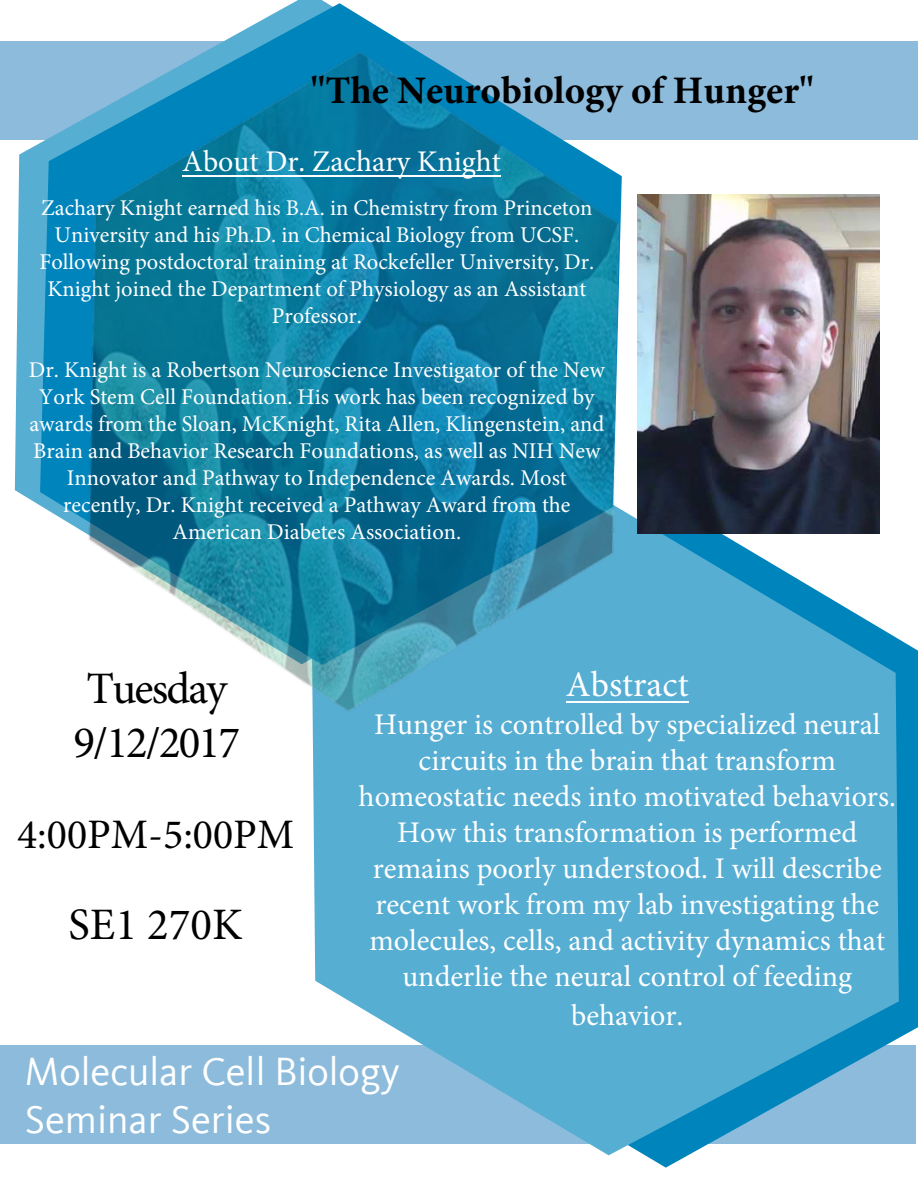
<style>
.page{position:relative;width:918px;height:1188px;background:#fff}
.page>*{position:absolute;margin:0;border:0;box-sizing:border-box;transform-origin:0 0}
.t1{font:45px/54px "Minion Pro";letter-spacing:-.04em;color:#000}
.t2{font:42px "Minion Pro";color:#000}
.t3{font:40.5px/48.6px "Kievit Offc Pro";color:#fff}
.t4{font:700 39px "Minion Pro";color:#000}
.t5{font:36px "Minion Pro";color:#fff}
.t6{font:30px/36.3px "Minion Pro";color:#fff;text-align:center}
.t7{font:22.5px/27px "Minion Pro";color:#fff;text-align:center}
</style>
<div class="page">
<div style="left:0;top:1045px;width:915px;height:99px;background:#8dbbdb"></div>
<div style="left:0;top:41px;width:918px;height:98px;background:#8dbbdb"></div>
<svg style="left:608px;top:639px;width:310px;height:529px;fill:#0084bc"></svg>
<svg style="left:313px;top:566px;width:586px;height:589px;fill:#57aed3"></svg>
<img style="left:0;top:0;width:776px;height:783px">
<hr style="left:182px;top:175px;width:319px;height:2px;background:#fff">
<hr style="left:566px;top:701px;width:123px;height:2px;background:#fff">
<img style="left:638px;top:195px;width:242px;height:339px">
<h3 class="t4" style="left:311px;top:63px;width:505px">"The Neurobiology of Hunger"</h3>
<h3 class="t6" style="left:182px;top:143px;width:320px">About Dr. Zachary Knight</h3>
<p class="t7" style="left:40px;top:194px;width:556px">Zachary Knight earned his B.A. in Chemistry from Princeton University and his Ph.D. in Chemical Biology from UCSF.<br>Following postdoctoral training at Rockefeller University, Dr.<br>Knight joined the Department of Physiology as an Assistant Professor.</p>
<p class="t7" style="left:29px;top:356px;width:578px">Dr. Knight is a Robertson Neuroscience Investigator of the New York Stem Cell Foundation. His work has been recognized by awards from the Sloan, McKnight, Rita Allen, Klingenstein, and Brain and Behavior Research Foundations, as well as NIH New Innovator and Pathway to Independence Awards. Most recently, Dr. Knight received a Pathway Award from the American Diabetes Association.</p>
<h1 class="t1" style="left:73px;top:662px;width:168px">Tuesday<br>9/12/2017</h1>
<h2 class="t2" style="left:17px;top:806px;width:279px">4:00PM-5:00PM</h2>
<h1 class="t1" style="left:69px;top:898px;width:175px">SE1 270K</h1>
<h3 class="t5" style="left:566px;top:660px;width:124px">Abstract</h3>
<p class="t6" style="left:359px;top:707px;width:539px">Hunger is controlled by specialized neural circuits in the brain that transform homeostatic needs into motivated behaviors.<br>How this transformation is performed remains poorly understood. I will describe recent work from my lab investigating the molecules, cells, and activity dynamics that underlie the neural control of feeding behavior.</p>
<h3 class="t3" style="left:25px;top:1047px;width:377px">Molecular Cell Biology<br>Seminar Series</h3>
</div>
